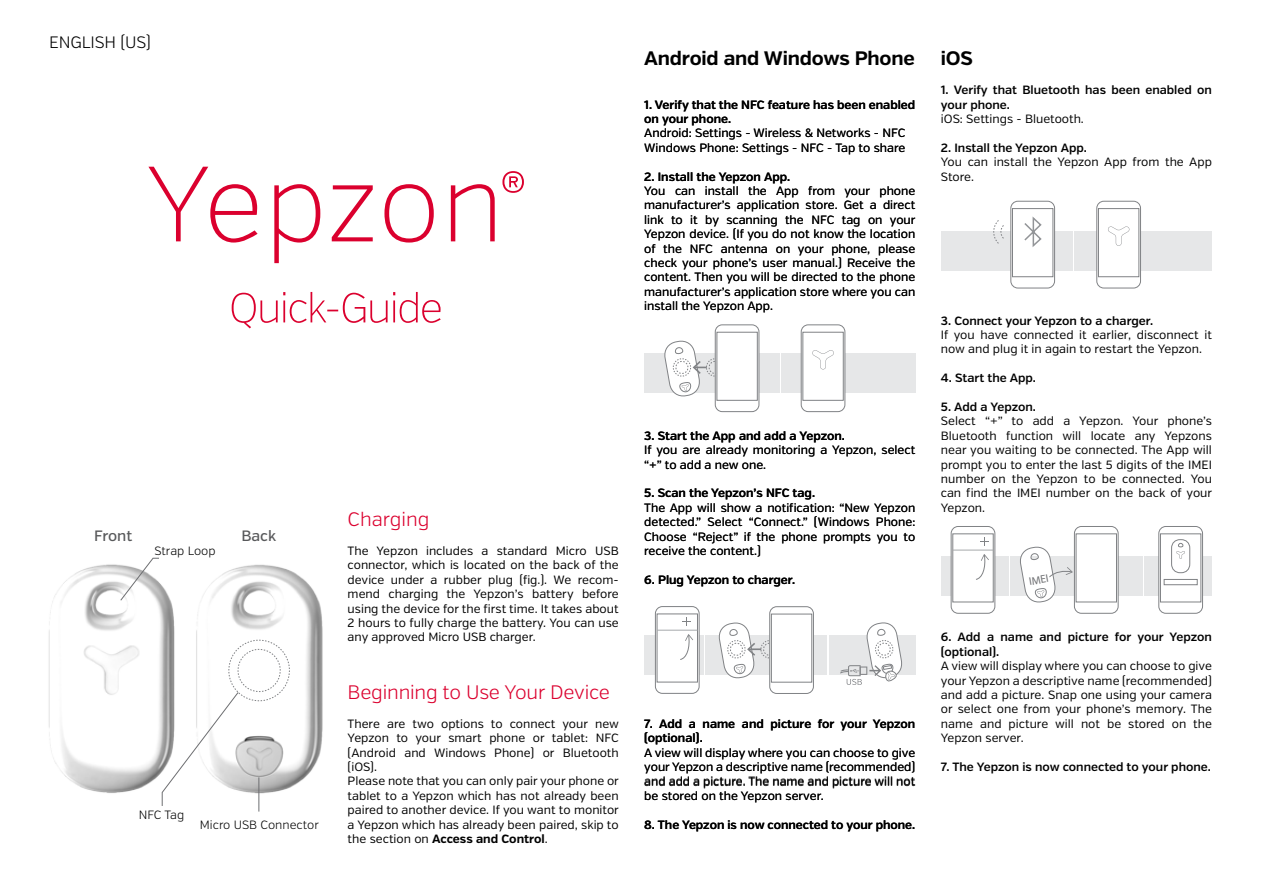
<style>
.page{position:relative;width:1263px;height:893px;background:#fff}
.page>*{position:absolute;margin:0;border:0;box-sizing:border-box;transform-origin:0 0}
.t1{font:300 19.5px "Verb";letter-spacing:-.01em;color:#db002e}
.t2{font:700 19.5px "Verb";letter-spacing:-.01em;color:#000}
.t3{font:300 16.5px "Verb";letter-spacing:-.01em;color:#000}
.t4{font:500 15px "Verb";color:#58595b}
.t5{font:12px/14.4px "Verb";color:#000;text-align:justify}
.t6{font:600 12px/14.4px "Verb";color:#000}
.t7{font:300 12px "Verb";color:#000}
.t8{font:11.1px "Myriad Pro";color:#6d6e71}
.s1{font-weight:700}
</style>
<div class="page">
<svg style="left:232px;top:292px;width:209px;height:36px"></svg>
<img style="left:49px;top:564px;width:274px;height:238px">
<svg style="left:148px;top:167px;width:376px;height:96px"></svg>
<svg style="left:120px;top:558px;width:39px;height:43px"></svg>
<svg style="left:162px;top:639px;width:129px;height:167px"></svg>
<hr style="left:259px;top:777px;width:1px;height:34px;background:#6d6e71">
<div style="left:644px;top:353px;width:136px;height:40px;background:#e6e7e8"></div>
<div style="left:781px;top:353px;width:135px;height:40px;background:#e6e7e8"></div>
<div style="left:801px;top:325px;width:44px;height:87px;border:1px solid #808285;border-radius:7px"></div>
<div style="left:803px;top:332px;width:40px;height:68px;background:#fff"></div>
<svg style="left:812px;top:350px;width:22px;height:19px"></svg>
<div style="left:715px;top:325px;width:44px;height:87px;border:1px solid #808285;border-radius:7px"></div>
<div style="left:717px;top:332px;width:40px;height:68px;background:#fff"></div>
<svg style="left:664px;top:340px;width:55px;height:57px"></svg>
<div style="left:644px;top:635px;width:60px;height:40px;background:#e6e7e8"></div>
<div style="left:829px;top:635px;width:86px;height:40px;background:#e6e7e8"></div>
<div style="left:706px;top:635px;width:121px;height:40px;background:#e6e7e8"></div>
<div style="left:655px;top:606px;width:44px;height:88px;border:1px solid #808285;border-radius:7px"></div>
<div style="left:657px;top:614px;width:41px;height:68px;background:#fff;border:1px solid #808285"></div>
<svg style="left:683px;top:618px;width:8px;height:8px"></svg>
<svg style="left:680px;top:634px;width:13px;height:26px"></svg>
<hr style="left:657px;top:630px;width:40px;height:1px;background:#a7a9ac">
<div style="left:941px;top:231px;width:131px;height:40px;background:#e6e7e8"></div>
<div style="left:1082px;top:231px;width:130px;height:40px;background:#e6e7e8"></div>
<div style="left:1074px;top:231px;width:6px;height:40px;background:#e6e7e8"></div>
<div style="left:1096px;top:201px;width:45px;height:87px;border:1px solid #808285;border-radius:7px"></div>
<div style="left:1098px;top:208px;width:41px;height:69px;background:#fff;border:1px solid #808285"></div>
<svg style="left:1108px;top:226px;width:21px;height:20px"></svg>
<div style="left:1011px;top:201px;width:44px;height:87px;border:1px solid #808285;border-radius:7px"></div>
<div style="left:1012px;top:208px;width:41px;height:69px;background:#fff;border:1px solid #808285"></div>
<svg style="left:1024px;top:216px;width:18px;height:31px"></svg>
<svg style="left:993px;top:220px;width:11px;height:24px"></svg>
<div style="left:1010px;top:556px;width:132px;height:40px;background:#e6e7e8"></div>
<div style="left:941px;top:556px;width:67px;height:40px;background:#e6e7e8"></div>
<div style="left:1144px;top:556px;width:68px;height:40px;background:#e6e7e8"></div>
<div style="left:951px;top:526px;width:44px;height:87px;border:1px solid #808285;border-radius:7px"></div>
<div style="left:952px;top:534px;width:41px;height:68px;background:#fff;border:1px solid #808285"></div>
<svg style="left:976px;top:554px;width:13px;height:26px"></svg>
<hr style="left:953px;top:550px;width:40px;height:1px;background:#a7a9ac">
<svg style="left:980px;top:538px;width:8px;height:8px"></svg>
<div style="left:1158px;top:526px;width:45px;height:87px;border:1px solid #808285;border-radius:7px"></div>
<div style="left:1160px;top:534px;width:41px;height:68px;background:#fff;border:1px solid #808285"></div>
<div style="left:1171px;top:539px;width:19px;height:34px;background:#fff;border:1px solid #808285;border-radius:9px"></div>
<svg style="left:1176px;top:543px;width:9px;height:16px"></svg>
<svg style="left:1164px;top:579px;width:33px;height:6px"></svg>
<div style="left:1074px;top:526px;width:44px;height:87px;border:1px solid #808285;border-radius:7px"></div>
<div style="left:1076px;top:534px;width:41px;height:68px;background:#fff;border:1px solid #808285"></div>
<svg style="left:1020px;top:546px;width:53px;height:57px"></svg>
<div style="left:769px;top:606px;width:45px;height:88px;border:1px solid #808285;border-radius:7px"></div>
<div style="left:771px;top:614px;width:41px;height:68px;background:#fff;border:1px solid #808285"></div>
<svg style="left:718px;top:622px;width:55px;height:57px"></svg>
<svg style="left:840px;top:622px;width:62px;height:63px"></svg>
<h2 class="t3" style="left:49px;top:33px;width:103px">ENGLISH (US)</h2>
<p class="t4" style="left:94px;top:526px;width:40px">Front</p>
<p class="t4" style="left:241px;top:526px;width:36px">Back</p>
<p class="t7" style="left:154px;top:544px;width:63px">Strap Loop</p>
<p class="t7" style="left:139px;top:808px;width:47px">NFC Tag</p>
<p class="t7" style="left:200px;top:817px;width:120px">Micro USB Connector</p>
<h1 class="t1" style="left:348px;top:508px;width:83px">Charging</h1>
<p class="t5" style="left:348px;top:544px;width:273px">The Yepzon includes a standard Micro USB connector, which is located on the back of the device under a rubber plug (fig.). We recom&shy;mend charging the Yepzon’s battery before using the device for the first time. It takes about 2 hours to fully charge the battery. You can use any approved Micro USB charger.</p>
<h1 class="t1" style="left:348px;top:681px;width:264px">Beginning to Use Your Device</h1>
<p class="t5" style="left:348px;top:717px;width:273px;text-align:left">There are two options to connect your new Yepzon to your smart phone or tablet: NFC (Android and Windows Phone) or Bluetooth (iOS).<br>Please note that you can only pair your phone or tablet to a Yepzon which has not already been paired to another device. If you want to monitor a Yepzon which has already been paired, skip to the section on <span class="s1">Access and Control</span>.</p>
<h1 class="t2" style="left:644px;top:47px;width:272px">Android and Windows Phone</h1>
<h1 class="t2" style="left:941px;top:47px;width:33px">iOS</h1>
<p class="t6" style="left:644px;top:97px;width:273px">1. Verify that the NFC feature has been enabled on your phone.</p>
<p class="t5" style="left:644px;top:126px;width:263px">Android: Settings - Wireless &amp; Networks - NFC<br>Windows Phone: Settings - NFC - Tap to share</p>
<p class="t6" style="left:644px;top:169px;width:148px">2. Install the Yepzon App.</p>
<p class="t5" style="left:644px;top:184px;width:273px">You can install the App from your phone manufacturer’s application store. Get a direct link to it by scanning the NFC tag on your Yepzon device. (If you do not know the location of the NFC antenna on your phone, please check your phone’s user manual.) Receive the content. Then you will be directed to the phone manufacturer’s application store where you can install the Yepzon App.</p>
<p class="t6" style="left:644px;top:429px;width:202px">3. Start the App and add a Yepzon.</p>
<p class="t5" style="left:644px;top:443px;width:273px">If you are already monitoring a Yepzon, select “+” to add a new one.</p>
<p class="t6" style="left:644px;top:486px;width:172px">5. Scan the Yepzon’s NFC tag.</p>
<p class="t5" style="left:644px;top:501px;width:273px">The App will show a notification: “New Yepzon detected.” Select “Connect.” (Windows Phone:<br>Choose “Reject” if the phone prompts you to receive the content.)</p>
<p class="t6" style="left:644px;top:573px;width:153px">6. Plug Yepzon to charger.</p>
<p class="t6" style="left:644px;top:717px;width:273px">7. Add a name and picture for your Yepzon (optional).</p>
<p class="t5" style="left:644px;top:745px;width:273px">A view will display where you can choose to give your Yepzon a descriptive name (recommended) and add a picture. The name and picture will not be stored on the Yepzon server.</p>
<p class="t6" style="left:644px;top:817px;width:273px">8. The Yepzon is now connected to your phone.</p>
<p class="t6" style="left:941px;top:83px;width:273px">1. Verify that Bluetooth has been enabled on your phone.</p>
<p class="t5" style="left:941px;top:112px;width:145px">iOS: Settings - Bluetooth.</p>
<p class="t6" style="left:941px;top:141px;width:148px">2. Install the Yepzon App.</p>
<p class="t5" style="left:941px;top:155px;width:273px">You can install the Yepzon App from the App<br>Store.</p>
<p class="t6" style="left:941px;top:313px;width:214px">3. Connect your Yepzon to a charger.</p>
<p class="t5" style="left:941px;top:328px;width:273px">If you have connected it earlier, disconnect it now and plug it in again to restart the Yepzon.</p>
<p class="t6" style="left:941px;top:371px;width:97px">4. Start the App.</p>
<p class="t6" style="left:941px;top:400px;width:97px">5. Add a Yepzon.</p>
<p class="t5" style="left:941px;top:414px;width:273px">Select “+” to add a Yepzon. Your phone’s Bluetooth function will locate any Yepzons near you waiting to be connected. The App will prompt you to enter the last 5 digits of the IMEI number on the Yepzon to be connected. You can find the IMEI number on the back of your Yepzon.</p>
<p class="t8" style="left:1028px;top:575px;width:21px;rotate:-10deg">IMEI</p>
<p class="t6" style="left:941px;top:630px;width:273px">6. Add a name and picture for your Yepzon (optional).</p>
<p class="t5" style="left:941px;top:659px;width:273px">A view will display where you can choose to give your Yepzon a descriptive name (recommended) and add a picture. Snap one using your camera or select one from your phone’s memory. The name and picture will not be stored on the Yepzon server.</p>
<p class="t6" style="left:941px;top:760px;width:272px">7. The Yepzon is now connected to your phone.</p>
</div>
